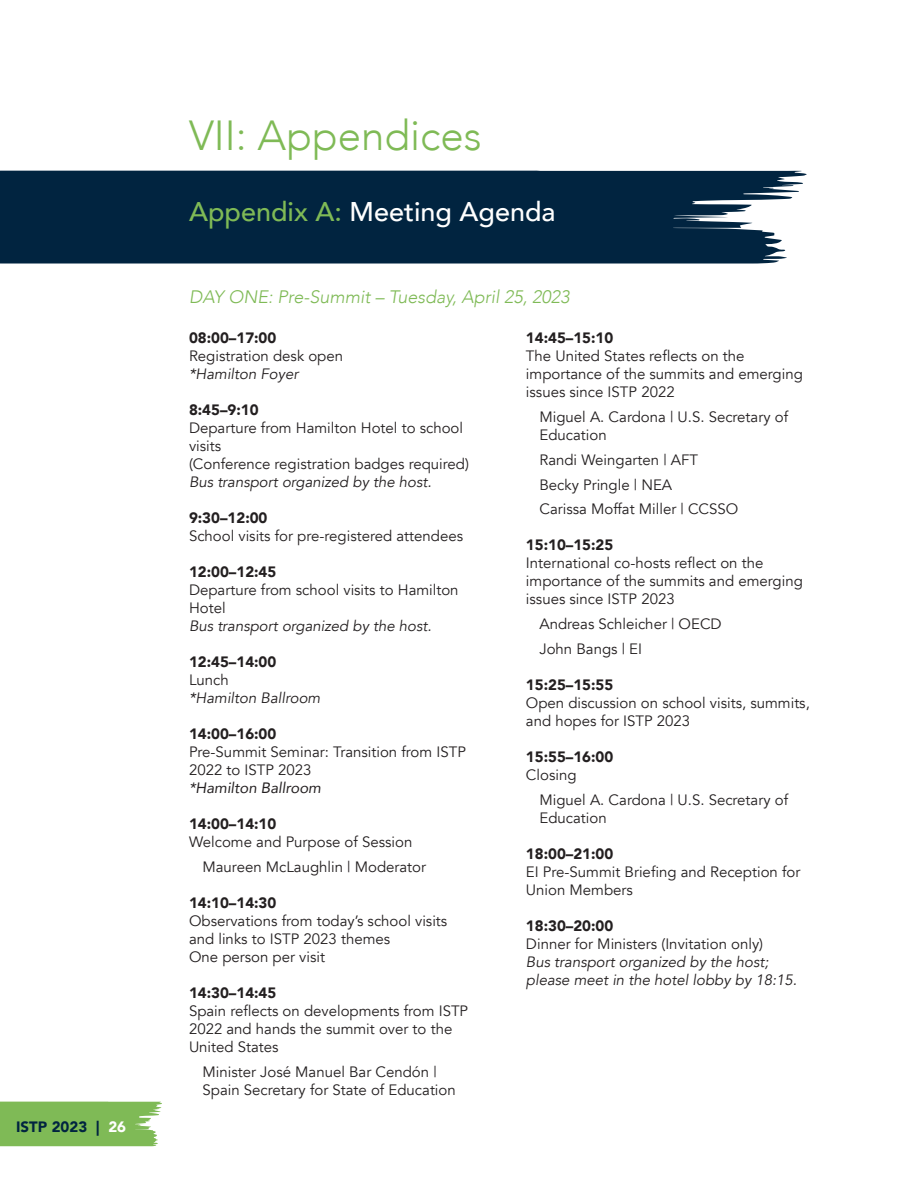
<style>
.page{position:relative;width:918px;height:1188px;background:#fff}
.page>*{position:absolute;margin:0;border:0;box-sizing:border-box;transform-origin:0 0}
.Heading_1{font:300 42px "Avenir";color:#7fba56}
.Heading_2{font:500 27px "Avenir";color:#fff}
.Heading_2-2{font:italic 300 18px "Avenir";color:#7fba56}
.t1{font:15px/18px "Avenir";color:#231f20}
.t2{font:900 15px "Avenir";color:#231f20}
.t3{font:italic 15px "Avenir";color:#231f20}
.t4{font:italic 15px "Avenir";color:#231f20}
.t5{font:900 15px "Avenir";color:#012440}
.s1{color:#fff}
.s2{color:#7fba56}
</style>
<div class="page">
<div style="left:0;top:1102px;width:162px;height:44px;background:#7fba56"></div>
<svg style="left:0;top:171px;width:807px;height:93px;background:#10314b"></svg>
<p class="t5" style="left:16px;top:1114px;width:111px">ISTP 2023 | <span class="s1">26</span></p>
<p class="Heading_1" style="left:189px;top:111px;width:294px">VII: Appendices</p>
<p class="Heading_2" style="left:189px;top:189px;width:368px"><span class="s2">Appendix A:</span> Meeting Agenda</p>
<p class="Heading_2-2" style="left:189px;top:286px;width:382px">DAY ONE: Pre-Summit – Tuesday, April 25, 2023</p>
<p class="t2" style="left:526px;top:325px;width:89px">14:45–15:10</p>
<p class="t1" style="left:526px;top:347px;width:278px">The United States reflects on the importance of the summits and emerging issues since ISTP 2022</p>
<p class="t1" style="left:539px;top:408px;width:250px">Miguel A. Cardona | U.S. Secretary of<br>Education</p>
<p class="t1" style="left:539px;top:451px;width:160px">Randi Weingarten | AFT</p>
<p class="t1" style="left:539px;top:476px;width:134px">Becky Pringle | NEA</p>
<p class="t1" style="left:539px;top:500px;width:200px">Carissa Moffat Miller | CCSSO</p>
<p class="t2" style="left:526px;top:532px;width:89px">15:10–15:25</p>
<p class="t1" style="left:526px;top:554px;width:278px">International co-hosts reflect on the importance of the summits and emerging issues since ISTP 2023</p>
<p class="t1" style="left:539px;top:615px;width:184px">Andreas Schleicher | OECD</p>
<p class="t1" style="left:539px;top:640px;width:104px">John Bangs | EI</p>
<p class="t2" style="left:526px;top:672px;width:89px">15:25–15:55</p>
<p class="t1" style="left:526px;top:694px;width:285px">Open discussion on school visits, summits, and hopes for ISTP 2023</p>
<p class="t2" style="left:526px;top:744px;width:89px">15:55–16:00</p>
<p class="t1" style="left:526px;top:766px;width:52px">Closing</p>
<p class="t1" style="left:539px;top:791px;width:250px">Miguel A. Cardona | U.S. Secretary of<br>Education</p>
<p class="t2" style="left:526px;top:840px;width:89px">18:00–21:00</p>
<p class="t1" style="left:526px;top:863px;width:276px">EI Pre-Summit Briefing and Reception for<br>Union Members</p>
<p class="t2" style="left:526px;top:912px;width:89px">18:30–20:00</p>
<p class="t1" style="left:526px;top:935px;width:239px">Dinner for Ministers (Invitation only)</p>
<p class="t3" style="left:526px;top:952px;width:244px">Bus transport organized by the host;</p>
<p class="t3" style="left:526px;top:970px;width:273px">please meet in the hotel lobby by 18:15.</p>
<p class="t2" style="left:189px;top:325px;width:89px">08:00–17:00</p>
<p class="t1" style="left:189px;top:347px;width:156px">Registration desk open</p>
<p class="t3" style="left:189px;top:365px;width:111px">*Hamilton Foyer</p>
<p class="t2" style="left:189px;top:397px;width:71px">8:45–9:10</p>
<p class="t1" style="left:189px;top:419px;width:276px">Departure from Hamilton Hotel to school visits</p>
<p class="t1" style="left:189px;top:455px;width:281px">(Conference registration badges required)</p>
<p class="t3" style="left:189px;top:473px;width:244px">Bus transport organized by the host.</p>
<p class="t2" style="left:189px;top:505px;width:80px">9:30–12:00</p>
<p class="t1" style="left:189px;top:527px;width:276px">School visits for pre-registered attendees</p>
<p class="t2" style="left:189px;top:559px;width:89px">12:00–12:45</p>
<p class="t1" style="left:189px;top:581px;width:271px">Departure from school visits to Hamilton<br>Hotel</p>
<p class="t3" style="left:189px;top:617px;width:244px">Bus transport organized by the host.</p>
<p class="t2" style="left:189px;top:649px;width:89px">12:45–14:00</p>
<p class="t1" style="left:189px;top:671px;width:41px">Lunch</p>
<p class="t3" style="left:189px;top:689px;width:133px">*Hamilton Ballroom</p>
<p class="t2" style="left:189px;top:721px;width:89px">14:00–16:00</p>
<p class="t1" style="left:189px;top:743px;width:278px">Pre-Summit Seminar: Transition from ISTP<br>2022 to ISTP 2023</p>
<p class="t4" style="left:189px;top:779px;width:134px">*Hamilton Ballroom</p>
<p class="t2" style="left:189px;top:811px;width:89px">14:00–14:10</p>
<p class="t1" style="left:189px;top:833px;width:225px">Welcome and Purpose of Session</p>
<p class="t1" style="left:202px;top:858px;width:225px">Maureen McLaughlin | Moderator</p>
<p class="t2" style="left:189px;top:890px;width:89px">14:10–14:30</p>
<p class="t1" style="left:189px;top:912px;width:260px">Observations from today’s school visits and links to ISTP 2023 themes</p>
<p class="t1" style="left:189px;top:948px;width:138px">One person per visit</p>
<p class="t2" style="left:189px;top:980px;width:89px">14:30–14:45</p>
<p class="t1" style="left:189px;top:1002px;width:281px">Spain reflects on developments from ISTP<br>2022 and hands the summit over to the<br>United States</p>
<p class="t1" style="left:202px;top:1063px;width:255px">Minister José Manuel Bar Cendón |<br>Spain Secretary for State of Education</p>
</div>
